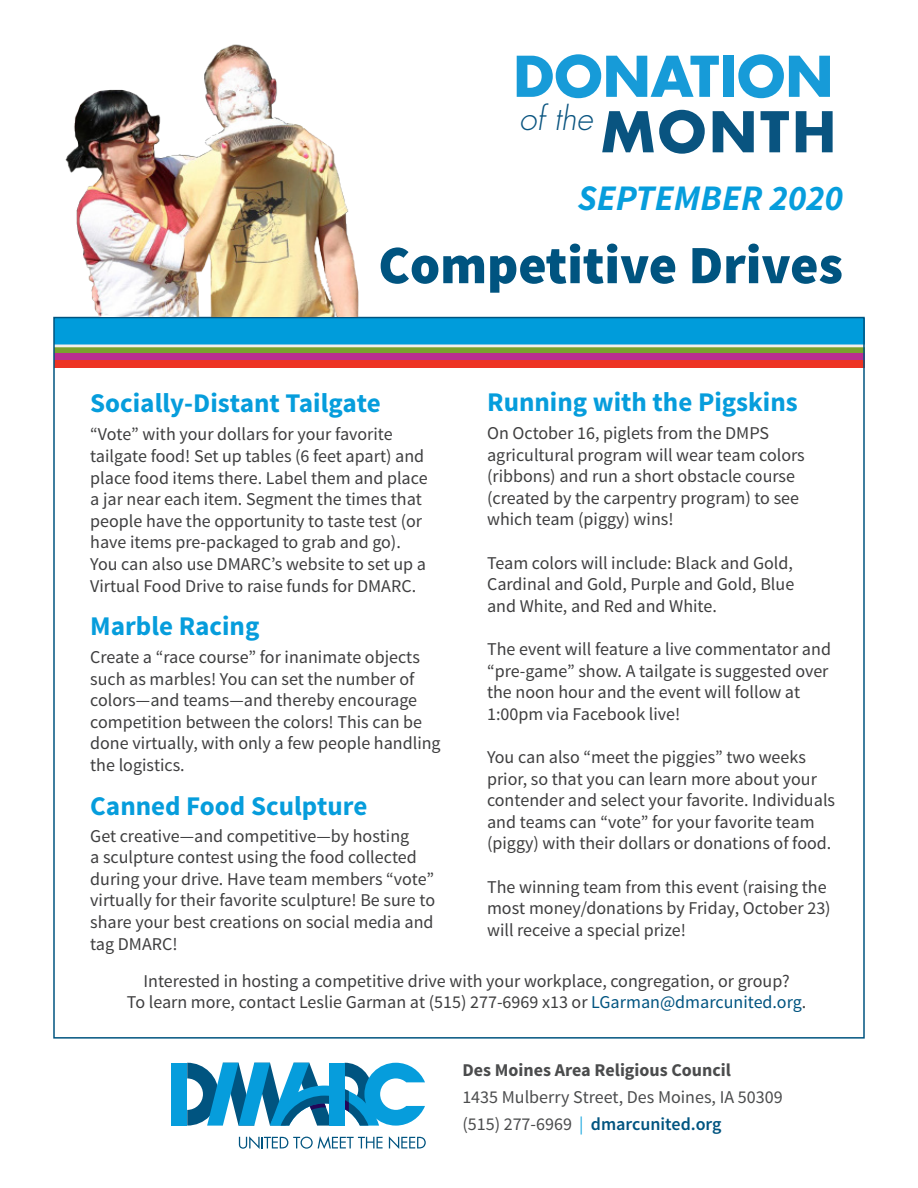
<style>
.page{position:relative;width:918px;height:1188px;background:#fff}
.page>*{position:absolute;margin:0;border:0;box-sizing:border-box;transform-origin:0 0}
.t1{font:700 54.6px/55.5px "Futura Std";color:#179bd8;text-align:right}
.t2{font:900 54px "Source Sans Pro";color:#005480}
.t3{font:italic 700 36px "Source Sans Pro";color:#069ddc}
.t4{font:italic 300 31.8px "Futura Std";color:#095480}
.t5{font:700 27px "Source Sans Pro";color:#069ddc}
.t6{font:18px/21.6px "Source Sans Pro";color:#3e3e3f}
.t7{font:18px "Source Sans Pro";color:#4b4c4d}
.t8{font:700 18px "Source Sans Pro";color:#4b4c4d}
.t9{font:600 18px "Source Sans Pro";color:#005480}
.s1{color:#095480}
.s2{color:#005480}
.s3{font-weight:400;color:#4b4c4d}
.s4{font-weight:400;color:#1ba7df}
</style>
<div class="page">
<div style="left:54px;top:318px;width:811px;height:28px;background:#009cdb"></div>
<svg style="left:56px;top:347px;width:806px;height:6px;fill:#78a12f"></svg>
<hr style="left:54px;top:345px;width:811px;height:2px;background:#f4efeb">
<div style="left:54px;top:353px;width:811px;height:8px;background:#b82e90"></div>
<div style="left:54px;top:361px;width:811px;height:7px;background:#ed3424"></div>
<svg style="left:239px;top:1136px;width:144px;height:13px"></svg>
<svg style="left:389px;top:1136px;width:37px;height:13px"></svg>
<div style="left:172px;top:1063px;width:15px;height:63px;background:#069ddc"></div>
<svg style="left:187px;top:1063px;width:238px;height:63px"></svg>
<img style="left:53px;top:44px;width:323px;height:273px">
<p class="t1" style="left:513px;top:48px;width:324px">DONATION<br><span class="s1">MONTH</span></p>
<p class="t4" style="left:519px;top:99px;width:75px">of the</p>
<p class="t3" style="left:578px;top:176px;width:267px">SEPTEMBER 2020</p>
<p class="t2" style="left:378px;top:230px;width:466px">Competitive Drives</p>
<p class="t5" style="left:90px;top:386px;width:292px">Socially-Distant Tailgate</p>
<p class="t5" style="left:487px;top:385px;width:312px">Running with the Pigskins</p>
<p class="t6" style="left:90px;top:424px;width:339px">“Vote” with your dollars for your favorite tailgate food! Set up tables (6 feet apart) and place food items there. Label them and place a jar near each item. Segment the times that people have the opportunity to taste test (or have items pre-packaged to grab and go).<br>You can also use DMARC’s website to set up a Virtual Food Drive to raise funds for DMARC.</p>
<p class="t6" style="left:487px;top:422px;width:319px">On October 16, piglets from the DMPS agricultural program will wear team colors (ribbons) and run a short obstacle course (created by the carpentry program) to see which team (piggy) wins!</p>
<p class="t6" style="left:487px;top:552px;width:309px;text-align:justify">Team colors will include: Black and Gold, Cardinal and Gold, Purple and Gold, Blue and White, and Red and White.</p>
<p class="t6" style="left:487px;top:638px;width:345px">The event will feature a live commentator and “pre-game” show. A tailgate is suggested over the noon hour and the event will follow at 1:00pm via Facebook live!</p>
<p class="t6" style="left:487px;top:746px;width:350px">You can also “meet the piggies” two weeks prior, so that you can learn more about your contender and select your favorite. Individuals and teams can “vote” for your favorite team (piggy) with their dollars or donations of food.</p>
<p class="t6" style="left:487px;top:876px;width:345px">The winning team from this event (raising the most money/donations by Friday, October 23) will receive a special prize!</p>
<p class="t5" style="left:90px;top:609px;width:171px">Marble Racing</p>
<p class="t6" style="left:90px;top:647px;width:352px">Create a “race course” for inanimate objects such as marbles! You can set the number of colors—and teams—and thereby encourage competition between the colors! This can be done virtually, with only a few people handling the logistics.</p>
<p class="t5" style="left:90px;top:789px;width:279px">Canned Food Sculpture</p>
<p class="t6" style="left:90px;top:825px;width:346px">Get creative—and competitive—by hosting<br>a sculpture contest using the food collected during your drive. Have team members “vote” virtually for their favorite sculpture! Be sure to share your best creations on social media and tag DMARC!</p>
<p class="t6" style="left:143px;top:970px;width:648px">Interested in hosting a competitive drive with your workplace, congregation, or group?</p>
<p class="t6" style="left:127px;top:992px;width:681px">To learn more, contact Leslie Garman at (515) 277-6969 x13 or <span class="s2">LGarman@dmarcunited.org</span>.</p>
<p class="t8" style="left:462px;top:1059px;width:270px">Des Moines Area Religious Council</p>
<p class="t7" style="left:462px;top:1086px;width:322px">1435 Mulberry Street, Des Moines, IA 50309</p>
<p class="t9" style="left:462px;top:1113px;width:261px"><span class="s3">(515) 277-6969</span> <span class="s4">|</span> dmarcunited.org</p>
</div>
